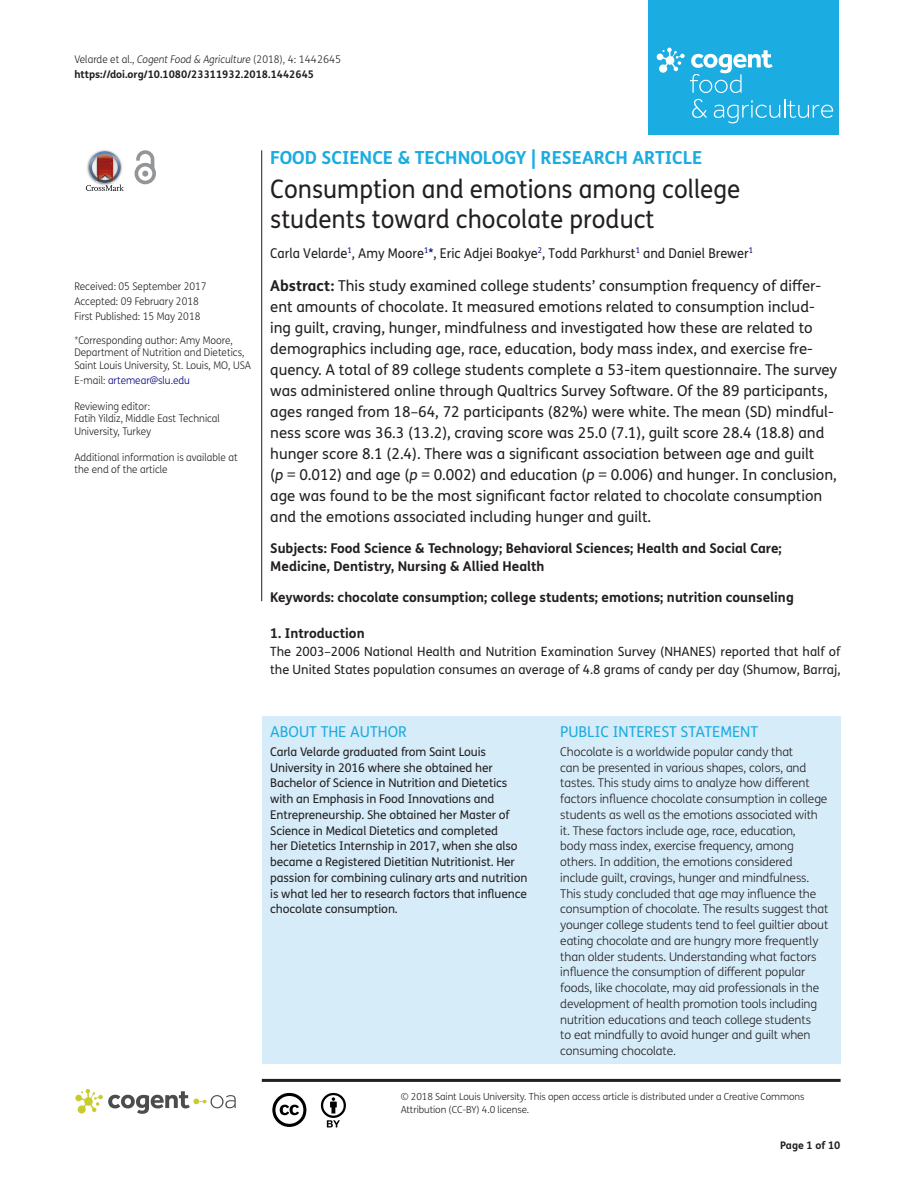
<style>
.page{position:relative;width:915px;height:1191px;background:#fff}
.page>*{position:absolute;margin:0;border:0;box-sizing:border-box;transform-origin:0 0}
.t1{font:25.5px/30px "FS Me Pro";color:#231f20;scale:.95 1}
.t2{font:700 18px "FS Me Pro";color:#1bace1}
.t3{font:15px/21px "FS Me Pro";color:#231f20}
.t4{font:15px "FS Me Pro";color:#1bace1}
.t5{font:700 13.5px/18px "FS Me Pro";color:#231f20}
.t6{font:13.5px "FS Me Pro";color:#231f20;scale:.95 1}
.t7{font:12.75px/18px "FS Me Pro";color:#231f20}
.t8{font:300 12px/15.8px "FS Me Pro";letter-spacing:-.01em;color:#231f20}
.t9{font:12px/15.8px "FS Me Pro";letter-spacing:-.01em;color:#231f20}
.t10{font:300 10.5px/12.8px "FS Me Pro";color:#231f20;scale:.95 1}
.t11{font:700 10.5px/15px "FS Me Pro";color:#231f20}
.t12{font:300 10.5px "FS Me Pro";color:#000080;scale:.95 1}
.t13{font:300 9.75px/12.8px "FS Me Pro";letter-spacing:-.01em;color:#231f20}
.s1{font-weight:300}
.s2{font-weight:300;font-style:italic}
.s3{color:#231f20}
.s4{color:#000080}
.s5{font-weight:700}
.s6{font-style:italic}
</style>
<div class="page">
<div style="left:648px;top:0;width:190px;height:134px;background:#1bace1"></div>
<svg style="left:656px;top:48px;width:116px;height:45px"></svg>
<svg style="left:692px;top:99px;width:15px;height:19px"></svg>
<svg style="left:713px;top:99px;width:119px;height:24px"></svg>
<div style="left:261px;top:717px;width:579px;height:346px;background:#d6ecf9"></div>
<svg style="left:86px;top:151px;width:38px;height:40px"></svg>
<svg style="left:134px;top:150px;width:22px;height:34px"></svg>
<hr style="left:261px;top:150px;width:1px;height:451px;background:#231f20">
<hr style="left:262px;top:1078px;width:578px;height:3px;background:#231f20">
<svg style="left:75px;top:1089px;width:161px;height:24px"></svg>
<svg style="left:272px;top:1093px;width:34px;height:34px"></svg>
<svg style="left:321px;top:1093px;width:25px;height:34px"></svg>
<p class="t11" style="left:74px;top:51px;width:268px"><span class="s1">Velarde et al.,</span> <span class="s2">Cogent Food &amp; Agriculture</span> <span class="s1">(2018), 4: 1442645 </span>https://doi.org/10.1080/23311932.2018.1442645</p>
<p class="t10" style="left:74px;top:279px;width:141px;line-height:14.9px">Received: 05 September 2017<br>Accepted: 09 February 2018<br>First Published: 15 May 2018</p>
<p class="t10" style="left:74px;top:333px;width:187px">*Corresponding author: Amy Moore,<br>Department of Nutrition and Dietetics,<br>Saint Louis University, St. Louis, MO, USA</p>
<p class="t12" style="left:74px;top:373px;width:123px"><span class="s3">E-mail:</span> artemear@slu.edu</p>
<p class="t10" style="left:74px;top:399px;width:155px">Reviewing editor:<br>Fatih Yildiz, Middle East Technical<br>University, Turkey</p>
<p class="t10" style="left:74px;top:450px;width:173px">Additional information is available at the end of the article</p>
<p class="t2" style="left:270px;top:143px;width:433px">FOOD SCIENCE &amp; TECHNOLOGY | RESEARCH ARTICLE</p>
<h1 class="t1" style="left:270px;top:174px;width:496px">Consumption and emotions among college students toward chocolate product</h1>
<p class="t6" style="left:270px;top:243px;width:509px">Carla Velarde<sup>1</sup>, Amy Moore<sup>1</sup><span class="s4">*</span>, Eric Adjei Boakye<sup>2</sup>, Todd Parkhurst<sup>1</sup> and Daniel Brewer<sup>1</sup></p>
<p class="t3" style="left:270px;top:275px;width:568px"><span class="s5">Abstract:</span> This study examined college students’ consumption frequency of differ&shy;ent amounts of chocolate. It measured emotions related to consumption includ&shy;ing guilt, craving, hunger, mindfulness and investigated how these are related to demographics including age, race, education, body mass index, and exercise fre&shy;quency. A total of 89 college students complete a 53-item questionnaire. The survey was administered online through Qualtrics Survey Software. Of the 89 participants, ages ranged from 18–64, 72 participants (82%) were white. The mean (SD) mindful&shy;ness score was 36.3 (13.2), craving score was 25.0 (7.1), guilt score 28.4 (18.8) and hunger score 8.1 (2.4). There was a significant association between age and guilt<br>(<span class="s6">p</span> = 0.012) and age (<span class="s6">p</span> = 0.002) and education (<span class="s6">p</span> = 0.006) and hunger. In conclusion, age was found to be the most significant factor related to chocolate consumption and the emotions associated including hunger and guilt.</p>
<p class="t5" style="left:270px;top:539px;width:513px">Subjects: Food Science &amp; Technology; Behavioral Sciences; Health and Social Care;<br>Medicine, Dentistry, Nursing &amp; Allied Health</p>
<p class="t5" style="left:270px;top:587px;width:525px">Keywords: chocolate consumption; college students; emotions; nutrition counseling</p>
<p class="t5" style="left:270px;top:623px;width:96px">1. Introduction</p>
<p class="t7" style="left:270px;top:642px;width:571px">The 2003–2006 National Health and Nutrition Examination Survey (NHANES) reported that half of the United States population consumes an average of 4.8 grams of candy per day (Shumow, Barraj,</p>
<p class="t4" style="left:270px;top:721px;width:138px">ABOUT THE AUTHOR</p>
<p class="t9" style="left:270px;top:743px;width:258px">Carla Velarde graduated from Saint Louis University in 2016 where she obtained her Bachelor of Science in Nutrition and Dietetics with an Emphasis in Food Innovations and Entrepreneurship. She obtained her Master of Science in Medical Dietetics and completed<br>her Dietetics Internship in 2017, when she also became a Registered Dietitian Nutritionist. Her passion for combining culinary arts and nutrition is what led her to research factors that influence chocolate consumption.</p>
<p class="t4" style="left:560px;top:721px;width:199px">PUBLIC INTEREST STATEMENT</p>
<p class="t8" style="left:560px;top:743px;width:269px">Chocolate is a worldwide popular candy that<br>can be presented in various shapes, colors, and tastes. This study aims to analyze how different factors influence chocolate consumption in college students as well as the emotions associated with it. These factors include age, race, education,<br>body mass index, exercise frequency, among others. In addition, the emotions considered include guilt, cravings, hunger and mindfulness.<br>This study concluded that age may influence the consumption of chocolate. The results suggest that younger college students tend to feel guiltier about eating chocolate and are hungry more frequently than older students. Understanding what factors influence the consumption of different popular foods, like chocolate, may aid professionals in the development of health promotion tools including nutrition educations and teach college students<br>to eat mindfully to avoid hunger and guilt when consuming chocolate.</p>
<p class="t13" style="left:400px;top:1090px;width:405px">© 2018 Saint Louis University. This open access article is distributed under a Creative Commons<br>Attribution (CC-BY) 4.0 license.</p>
<p class="t11" style="left:780px;top:1137px;width:62px">Page 1 of 10</p>
</div>
